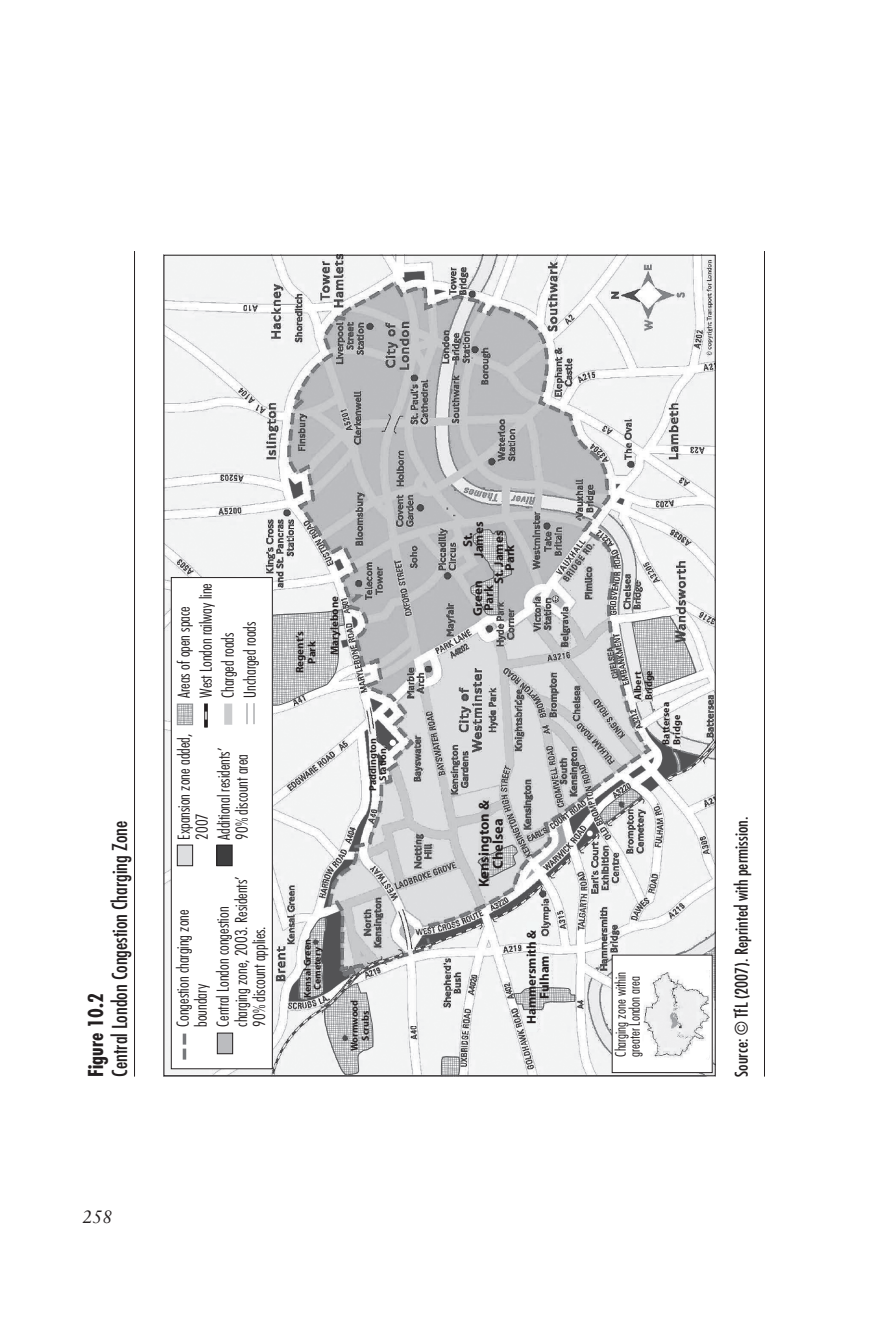
<style>
.page{position:relative;width:888px;height:1338px;background:#fff}
.page>*{position:absolute;margin:0;border:0;box-sizing:border-box;transform-origin:0 0}
.t1{font:condensed 20px "Futura";color:#231f20}
.t2{font:700 condensed 20px "Futura";color:#231f20}
.t3{font:italic 18px "Sabon";color:#231f20}
.t4{font:condensed 17px "Futura";color:#231f20}
.t5{font:300 condensed 16px/18px "Futura";color:#231f20}
.t6{font:700 14.4px/14px "Myriad Pro";color:#231f20;text-align:center}
.t7{font:700 14.4px "Myriad Pro";color:#454647}
.t8{font:300 condensed 14px/14px "Futura";color:#231f20}
.t9{font:700 13px/11px "Myriad Pro";color:#231f20;text-align:center}
.t10{font:700 11px/12px "Myriad Pro";color:#231f20;text-align:center}
.t11{font:700 10px/11px "Myriad Pro";color:#231f20;text-align:center}
</style>
<div class="page">
<hr style="left:134px;top:251px;width:1px;height:826px;background:#231f20">
<hr style="left:764px;top:251px;width:1px;height:826px;background:#231f20">
<img style="left:163px;top:257px;width:552px;height:820px">
<svg style="left:673px;top:949px;width:14px;height:6px"></svg>
<div style="left:171px;top:578px;width:101px;height:491px;background:#fff"></div>
<div style="left:171px;top:577px;width:102px;height:492px;border:1px solid #231f20"></div>
<div style="left:217px;top:1033px;width:16px;height:21px;background:#bbbcbf"></div>
<div style="left:217px;top:1033px;width:16px;height:21px;border:1px solid #231f20"></div>
<div style="left:177px;top:845px;width:16px;height:21px;background:#dddee0"></div>
<div style="left:177px;top:845px;width:16px;height:21px;border:1px solid #231f20"></div>
<div style="left:217px;top:845px;width:15px;height:21px;background:#3e3e3f"></div>
<div style="left:216px;top:845px;width:16px;height:21px;border:1px solid #231f20"></div>
<div style="left:612px;top:955px;width:100px;height:118px;background:#fff"></div>
<img style="left:643px;top:972px;width:66px;height:88px">
<svg style="left:183px;top:1033px;width:3px;height:27px"></svg>
<svg style="left:204px;top:703px;width:4px;height:25px"></svg>
<div style="left:224px;top:704px;width:8px;height:21px;background:#cbccce"></div>
<svg style="left:253px;top:703px;width:1px;height:21px"></svg>
<svg style="left:246px;top:703px;width:1px;height:21px"></svg>
<svg style="left:642px;top:616px;width:54px;height:86px"></svg>
<svg style="left:272px;top:526px;width:370px;height:550px"></svg>
<svg style="left:513px;top:921px;width:62px;height:111px"></svg>
<svg style="left:477px;top:797px;width:41px;height:90px;background:#c5c6c8"></svg>
<img style="left:179px;top:706px;width:12px;height:17px">
<div style="left:177px;top:704px;width:16px;height:21px;border:1px solid #8b8d90"></div>
<div style="left:389px;top:740px;width:7px;height:6px;background:#fff;border-radius:50%"></div>
<svg style="left:369px;top:731px;width:19px;height:52px"></svg>
<svg style="left:662px;top:717px;width:20px;height:33px"></svg>
<p class="t1" style="left:108px;top:1077px;width:257px;rotate:-90deg">Central London Congestion Charging Zone</p>
<p class="t2" style="left:83px;top:1077px;width:85px;rotate:-90deg">Figure 10.2</p>
<p class="t5" style="left:173px;top:698px;width:116px;line-height:22px;rotate:-90deg">Areas of open space<br>West London railway line<br>Charged roads<br>Uncharged roads</p>
<p class="t5" style="left:175px;top:840px;width:107px;rotate:-90deg">Expansion zone added,<br>2007</p>
<p class="t5" style="left:215px;top:840px;width:93px;rotate:-90deg">Additional residents’<br>90% discount area</p>
<p class="t5" style="left:214px;top:1027px;width:152px;rotate:-90deg">Central London congestion charging zone, 2003. Residents’<br>90% discount applies.</p>
<p class="t5" style="left:174px;top:1027px;width:119px;rotate:-90deg">Congestion charging zone boundary</p>
<p class="t10" style="left:293px;top:673px;width:43px;rotate:-90deg">Regent’s<br>Park</p>
<p class="t10" style="left:328px;top:655px;width:61px;rotate:-90deg">Marylebone</p>
<p class="t11" style="left:367px;top:791px;width:54px;line-height:10px;rotate:-90deg">Paddington<br>Station</p>
<p class="t9" style="left:462px;top:558px;width:37px;rotate:-90deg">St.<br>James</p>
<p class="t9" style="left:493px;top:584px;width:55px;rotate:-90deg">St. James<br>Park</p>
<p class="t9" style="left:472px;top:616px;width:37px;rotate:-90deg">Green<br>Park</p>
<p class="t6" style="left:476px;top:887px;width:88px;rotate:-90deg">Kensington &amp;<br>Chelsea</p>
<p class="t11" style="left:302px;top:998px;width:60px;line-height:10px;rotate:-90deg">Kensal Green<br>Cemetery</p>
<p class="t9" style="left:524px;top:1024px;width:96px;line-height:13px;rotate:-90deg">Hammersmith &amp;<br>Fulham</p>
<p class="t11" style="left:348px;top:1051px;width:53px;rotate:-90deg">Wormwood<br>Scrubs</p>
<p class="t3" style="left:83px;top:1207px;width:32px">258</p>
<p class="t7" style="left:671px;top:643px;width:14px;rotate:-90deg">W</p>
<p class="t11" style="left:632px;top:700px;width:31px;text-align:left;rotate:-90deg">Albert<br>Bridge</p>
<p class="t11" style="left:660px;top:745px;width:44px;text-align:left;rotate:-90deg">Battersea<br>Bridge</p>
<p class="t8" style="left:613px;top:1057px;width:86px;rotate:-90deg">Charging zone within greater London area</p>
<p class="t4" style="left:731px;top:1077px;width:261px;rotate:-90deg">Source: © TfL (2007). Reprinted with permission.</p>
</div>
